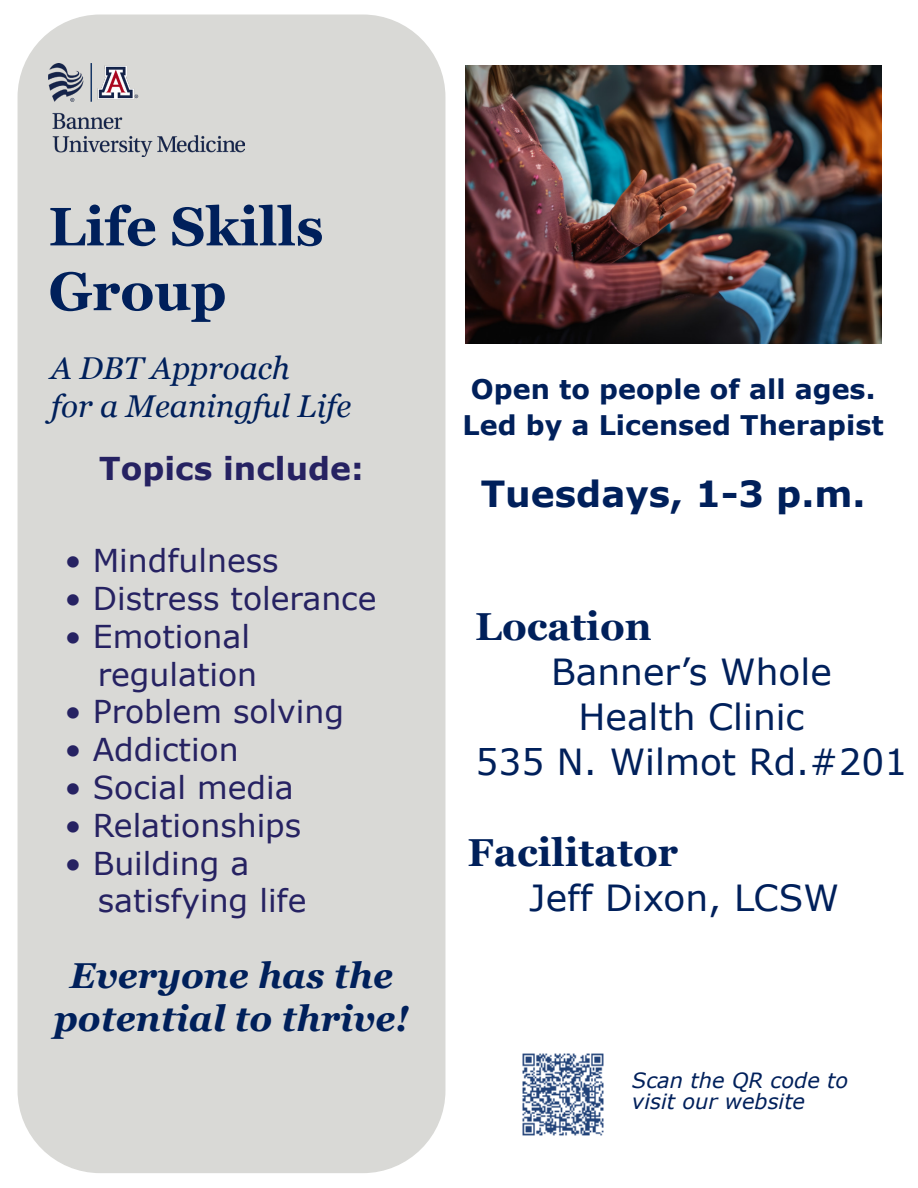
<style>
.page{position:relative;width:918px;height:1188px;background:#fff}
.page>*{position:absolute;margin:0;border:0;box-sizing:border-box;transform-origin:0 0}
.t1{font:700 54px/64.8px "Georgia";color:#00205b}
.t2{font:700 39px "Georgia";color:#00205b}
.t3{font:36px/45px "Verdana";color:#00205b;text-align:center}
.t4{font:italic 700 36px/43.2px "Georgia";color:#00205b;text-align:center}
.t5{font:700 36px "Verdana";color:#00205b}
.t6{font:31.5px/37.8px "Verdana";color:#262262;text-align:right}
.t7{font:italic 31.5px/37.8px "Georgia";color:#00205b}
.t8{font:700 31.5px "Verdana";color:#262262}
.t9{font:700 27px/36px "Verdana";color:#00205b;text-align:center}
.t10{font:italic 21px/21px "Verdana";color:#00205b}
</style>
<div class="page">
<div style="left:18px;top:15px;width:427px;height:1158px;background:#d9d9d6;border-radius:83px"></div>
<img style="left:522px;top:1053px;width:82px;height:83px">
<img style="left:49px;top:64px;width:196px;height:93px">
<img style="left:465px;top:66px;width:416px;height:277px">
<h1 class="t1" style="left:49px;top:191px;width:277px">Life Skills<br>Group</h1>
<p class="t7" style="left:51px;top:348px;width:302px">A DBT Approach<br>for a Meaningful Life</p>
<p class="t8" style="left:99px;top:448px;width:266px">Topics include:</p>
<p class="t6" style="left:65px;top:542px;width:216px">• Mindfulness</p>
<p class="t6" style="left:65px;top:580px;width:313px">• Distress tolerance</p>
<p class="t6" style="left:65px;top:618px;width:194px">• Emotional regulation</p>
<p class="t6" style="left:65px;top:693px;width:281px">• Problem solving</p>
<p class="t6" style="left:65px;top:731px;width:176px">• Addiction</p>
<p class="t6" style="left:65px;top:769px;width:231px">• Social media</p>
<p class="t6" style="left:65px;top:807px;width:238px">• Relationships</p>
<p class="t6" style="left:98px;top:845px;width:210px;text-align:left;text-indent:-33px">• Building a satisfying life</p>
<p class="t4" style="left:54px;top:952px;width:356px">Everyone has the potential to thrive!</p>
<p class="t9" style="left:463px;top:372px;width:423px">Open to people of all ages.<br>Led by a Licensed Therapist</p>
<p class="t5" style="left:481px;top:471px;width:386px">Tuesdays, 1-3 p.m.</p>
<p class="t2" style="left:475px;top:597px;width:178px">Location</p>
<p class="t3" style="left:476px;top:650px;width:433px">Banner’s Whole<br>Health Clinic<br>535 N. Wilmot Rd.#201</p>
<p class="t2" style="left:468px;top:823px;width:212px">Facilitator</p>
<p class="t3" style="left:529px;top:876px;width:311px">Jeff Dixon, LCSW</p>
<p class="t10" style="left:632px;top:1071px;width:218px">Scan the QR code to visit our website</p>
</div>
